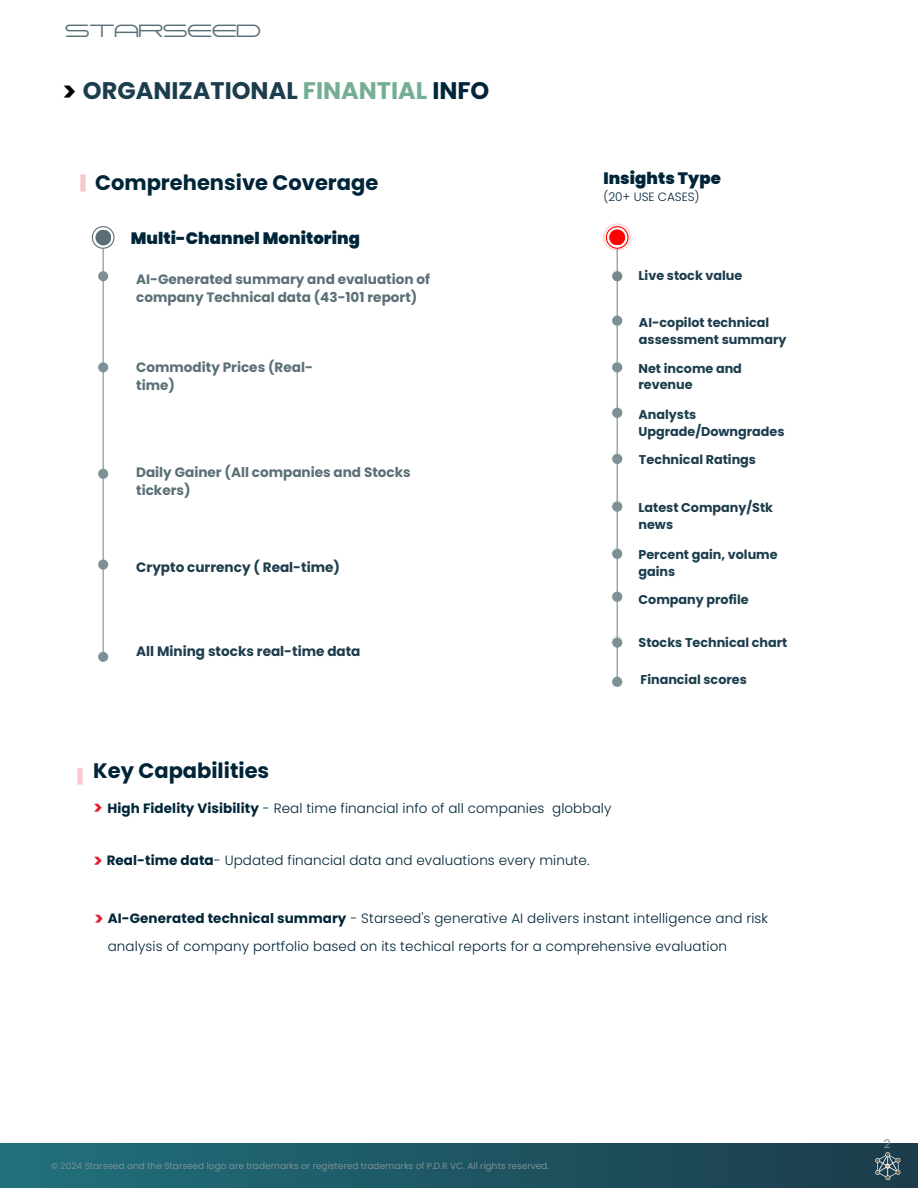
<style>
.page{position:relative;width:918px;height:1188px;background:#fff}
.page>*{position:absolute;margin:0;border:0;box-sizing:border-box;transform-origin:0 0}
.t1{font:700 27px "Poppins";color:#000}
.t2{font:700 24px "Poppins";color:#1c3d4d}
.t3{font:700 21px "Poppins";color:#012538}
.t4{font:18px "starseed ai";letter-spacing:-.14em;color:#5b6f77}
.t5{font:700 18px "Poppins";color:#e61e2f}
.t6{font:900 16.5px "Poppins";letter-spacing:.005em;color:#002539}
.t7{font:700 13.65px/18.6px "Poppins";color:#5a6f76}
.t8{font:700 13.65px "Poppins";color:#1d3c4c}
.t9{font:300 13.5px/28.2px "Poppins";letter-spacing:.01em;color:#012538}
.t10{font:700 12.75px/16.8px "Poppins";color:#1c3d4d}
.t11{font:300 12px "Poppins";color:#002539}
.t12{font:12px "Poppins";color:#7d9096}
.t13{font:9px "Poppins";color:#7d9096}
.s1{color:#74af93}
.s2{color:#002539}
.s3{font-weight:700}
</style>
<div class="page">
<img style="left:78px;top:768px;width:5px;height:16px">
<div style="left:0;top:1144px;width:918px;height:44px;background:linear-gradient(to right,#20717c,#1c3b4a)"></div>
<hr style="left:103px;top:249px;width:1px;height:413px;background:#7d9096">
<img style="left:80px;top:175px;width:5px;height:17px">
<div style="left:98px;top:271px;width:10px;height:10px;background:#7d9096;border-radius:50%"></div>
<div style="left:98px;top:362px;width:10px;height:10px;background:#7d9096;border-radius:50%"></div>
<div style="left:98px;top:469px;width:10px;height:10px;background:#7d9096;border-radius:50%"></div>
<div style="left:98px;top:559px;width:10px;height:11px;background:#7d9096;border-radius:50%"></div>
<div style="left:98px;top:652px;width:10px;height:10px;background:#7d9096;border-radius:50%"></div>
<svg style="left:92px;top:226px;width:22px;height:23px"></svg>
<img style="left:603px;top:223px;width:29px;height:463px">
<svg style="left:606px;top:226px;width:22px;height:23px"></svg>
<hr style="left:617px;top:249px;width:1px;height:433px;background:#7d9096">
<div style="left:612px;top:271px;width:10px;height:10px;background:#7a888e;border-radius:50%"></div>
<div style="left:612px;top:362px;width:10px;height:10px;background:#7d9096;border-radius:50%"></div>
<div style="left:612px;top:454px;width:10px;height:10px;background:#7d9096;border-radius:50%"></div>
<div style="left:612px;top:549px;width:10px;height:10px;background:#7d9096;border-radius:50%"></div>
<div style="left:612px;top:316px;width:10px;height:10px;background:#7d9096;border-radius:50%"></div>
<div style="left:612px;top:408px;width:10px;height:10px;background:#7d9096;border-radius:50%"></div>
<div style="left:612px;top:502px;width:10px;height:10px;background:#7d9096;border-radius:50%"></div>
<div style="left:612px;top:592px;width:10px;height:10px;background:#7d9096;border-radius:50%"></div>
<div style="left:612px;top:638px;width:10px;height:10px;background:#7d9096;border-radius:50%"></div>
<div style="left:612px;top:677px;width:10px;height:10px;background:#7d9096;border-radius:50%"></div>
<img style="left:874px;top:1151px;width:27px;height:30px">
<h2 class="t4" style="left:64px;top:19px;width:200px">STARSEED</h2>
<p class="t1" style="left:62px;top:72px;width:16px">&gt;</p>
<h6 class="t2" style="left:83px;top:74px;width:408px">ORGANIZATIONAL <span class="s1">FINANTIAL</span> <span class="s2">INFO</span></h6>
<p class="t3" style="left:95px;top:168px;width:285px">Comprehensive Coverage</p>
<h5 class="t6" style="left:131px;top:226px;width:231px">Multi-Channel Monitoring</h5>
<p class="t7" style="left:136px;top:270px;width:295px">AI-Generated summary and evaluation of company Technical data (43-101 report)</p>
<h4 class="t7" style="left:136px;top:358px;width:178px">Commodity Prices (Real&shy;time)</h4>
<p class="t7" style="left:136px;top:463px;width:276px">Daily Gainer (All companies and Stocks tickers)</p>
<h5 class="t8" style="left:136px;top:558px;width:205px">Crypto currency ( Real-time)</h5>
<h5 class="t8" style="left:136px;top:642px;width:226px">All Mining stocks real-time data</h5>
<h5 class="t6" style="left:603px;top:166px;width:119px">Insights Type</h5>
<p class="t11" style="left:603px;top:188px;width:98px">(20+ USE CASES)</p>
<h5 class="t10" style="left:639px;top:268px;width:105px">Live stock value</h5>
<p class="t10" style="left:639px;top:314px;width:149px">AI-copilot technical assessment summary</p>
<h5 class="t10" style="left:639px;top:360px;width:105px">Net income and revenue</h5>
<h5 class="t10" style="left:639px;top:406px;width:148px">Analysts<br>Upgrade/Downgrades</h5>
<h5 class="t10" style="left:639px;top:451px;width:119px">Technical Ratings</h5>
<h5 class="t10" style="left:639px;top:499px;width:136px">Latest Company/Stk news</h5>
<h5 class="t10" style="left:639px;top:546px;width:141px">Percent gain, volume gains</h5>
<h5 class="t10" style="left:639px;top:591px;width:112px">Company profile</h5>
<h5 class="t10" style="left:639px;top:634px;width:150px">Stocks Technical chart</h5>
<h5 class="t10" style="left:640px;top:671px;width:108px">Financial scores</h5>
<h1 class="t3" style="left:93px;top:756px;width:178px">Key Capabilities</h1>
<h1 class="t5" style="left:93px;top:796px;width:11px">&gt;</h1>
<h2 class="t9" style="left:108px;top:794px;width:505px"><span class="s3">High Fidelity Visibility</span> - Real time financial info of all companies globbaly</h2>
<p class="t5" style="left:93px;top:849px;width:11px">&gt;</p>
<h4 class="t9" style="left:107px;top:846px;width:484px"><span class="s3">Real-time data</span>- Updated financial data and evaluations every minute.</h4>
<h5 class="t5" style="left:94px;top:906px;width:11px">&gt;</h5>
<h5 class="t9" style="left:108px;top:904px;width:662px"><span class="s3">AI-Generated technical summary</span> - Starseed's generative AI delivers instant intelligence and risk analysis of company portfolio based on its techical reports for a comprehensive evaluation</h5>
<h3 class="t13" style="left:51px;top:1160px;width:500px">© 2024 Starseed and the Starseed logo are trademarks or registered trademarks of P.D.R VC. All rights reserved.</h3>
<p class="t12" style="left:884px;top:1135px;width:8px">2</p>
</div>
